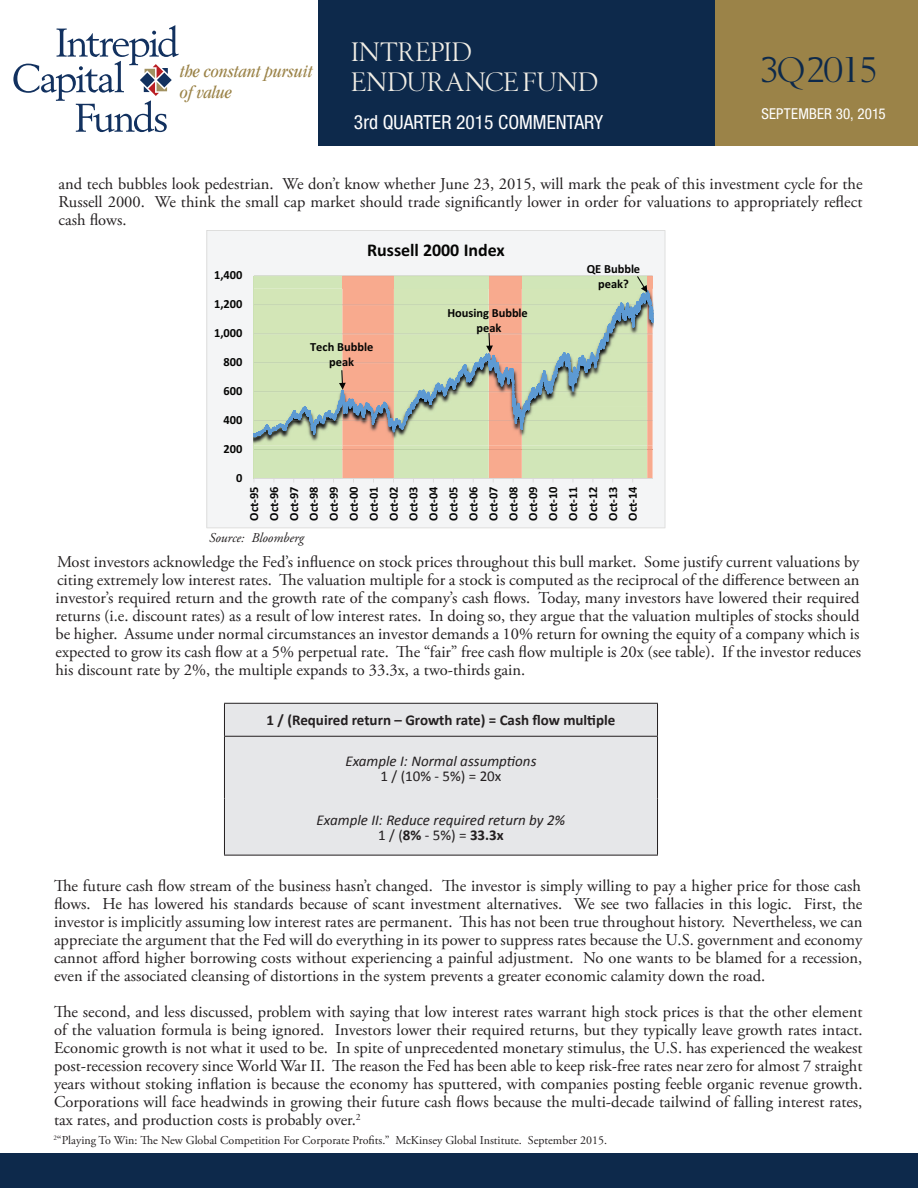
<style>
.page{position:relative;width:918px;height:1188px;background:#fff}
.page>*{position:absolute;margin:0;border:0;box-sizing:border-box;transform-origin:0 0}
.Quarter_Date{font:36px "OPTI Berling Agency";letter-spacing:-.05em;color:#0d294b}
.main_head{font:27px "OPTI Berling Agency";letter-spacing:-.005em;color:#f1eee6}
.t1{font:condensed 19.5px "Helvetica Neue";color:#fff}
.ital_head{font:italic condensed 18px "Garamond";color:#9b8348}
.t2{font:700 18px "Calibri";color:#050504}
.t3{font:16.5px/18px "Adobe Garamond Pro";color:#231f20;text-align:justify}
.t4{font:italic 15px "Calibri";color:#231f20}
.t5{font:700 15px "Calibri";color:#231f20}
.t6{font:15px "Calibri";color:#231f20}
.Date{font:condensed 15px "Helvetica Neue";letter-spacing:.015em;color:#fff}
.t7{font:italic 13.5px "Adobe Garamond Pro";color:#231f20}
.t8{font:700 12.45px/20px "Calibri";color:#050504;text-align:center}
.t9{font:12px "Adobe Garamond Pro";color:#231f20}
.s1{font-weight:700}
</style>
<div class="page">
<div style="left:0;top:1154px;width:918px;height:34px;background:#0d294b"></div>
<div style="left:715px;top:0;width:203px;height:146px;background:#9b8348"></div>
<div style="left:319px;top:0;width:396px;height:146px;background:#0d294b"></div>
<svg style="left:13px;top:25px;width:166px;height:107px"></svg>
<div style="left:225px;top:704px;width:432px;height:151px;background:#e6e7e9"></div>
<hr style="left:224px;top:704px;width:1px;height:32px;background:#231f20">
<hr style="left:224px;top:703px;width:434px;height:1px;background:#231f20">
<hr style="left:657px;top:704px;width:1px;height:32px;background:#231f20">
<hr style="left:224px;top:736px;width:434px;height:1px;background:#231f20">
<hr style="left:224px;top:737px;width:1px;height:62px;background:#231f20">
<hr style="left:657px;top:737px;width:1px;height:62px;background:#231f20">
<hr style="left:224px;top:799px;width:1px;height:56px;background:#231f20">
<hr style="left:657px;top:799px;width:1px;height:56px;background:#231f20">
<hr style="left:224px;top:855px;width:434px;height:1px;background:#231f20">
<svg style="left:206px;top:230px;width:459px;height:298px"></svg>
<svg style="left:339px;top:370px;width:7px;height:20px"></svg>
<svg style="left:486px;top:333px;width:7px;height:19px"></svg>
<svg style="left:254px;top:276px;width:399px;height:17px;background:#d9d7ad"></svg>
<p class="ital_head" style="left:180px;top:61px;width:134px">the constant pursuit</p>
<p class="ital_head" style="left:180px;top:82px;width:53px">of value</p>
<p class="main_head" style="left:351px;top:38px;width:122px">INTREPID</p>
<p class="main_head" style="left:351px;top:68px;width:249px">ENDURANCE FUND</p>
<p class="t1" style="left:354px;top:111px;width:251px">3rd QUARTER 2015 COMMENTARY</p>
<p class="Quarter_Date" style="left:760px;top:51px;width:120px">3Q 2015</p>
<p class="Date" style="left:761px;top:105px;width:126px">SEPTEMBER 30, 2015</p>
<p class="t3" style="left:58px;top:175px;width:806px">and tech bubbles look pedestrian. We don’t know whether June 23, 2015, will mark the peak of this investment cycle for the Russell 2000. We think the small cap market should trade significantly lower in order for valuations to appropriately reflect cash flows.</p>
<p class="t8" style="left:214px;top:265px;width:30px">1,400</p>
<p class="t8" style="left:214px;top:294px;width:30px">1,200</p>
<p class="t8" style="left:214px;top:323px;width:30px">1,000</p>
<p class="t8" style="left:224px;top:352px;width:20px">800</p>
<p class="t8" style="left:224px;top:381px;width:20px">600</p>
<p class="t8" style="left:224px;top:410px;width:20px">400</p>
<p class="t8" style="left:224px;top:439px;width:20px">200</p>
<p class="t8" style="left:236px;top:468px;width:8px">0</p>
<p class="t2" style="left:367px;top:239px;width:139px">Russell 2000 Index</p>
<p class="t8" style="left:310px;top:340px;width:65px;line-height:15.1px">Tech Bubble peak</p>
<p class="t8" style="left:447px;top:305px;width:82px;line-height:15.1px">Housing Bubble peak</p>
<p class="t8" style="left:587px;top:261px;width:55px;line-height:15.1px">QE Bubble peak?</p>
<p class="t8" style="left:244px;top:521px;width:36px;text-align:justify;rotate:-90deg">Oct-95<br>Oct-96<br>Oct-97<br>Oct-98<br>Oct-99<br>Oct-00<br>Oct-01<br>Oct-02<br>Oct-03<br>Oct-04<br>Oct-05<br>Oct-06<br>Oct-07<br>Oct-08<br>Oct-09<br>Oct-10<br>Oct-11<br>Oct-12<br>Oct-13<br>Oct-14</p>
<p class="t7" style="left:209px;top:530px;width:96px">Source: Bloomberg</p>
<p class="t3" style="left:56px;top:553px;width:807px">Most investors acknowledge the Fed’s influence on stock prices throughout this bull market. Some justify current valuations by citing extremely low interest rates. The valuation multiple for a stock is computed as the reciprocal of the difference between an investor’s required return and the growth rate of the company’s cash flows. Today, many investors have lowered their required returns (i.e. discount rates) as a result of low interest rates. In doing so, they argue that the valuation multiples of stocks should be higher. Assume under normal circumstances an investor demands a 10% return for owning the equity of a company which is expected to grow its cash flow at a 5% perpetual rate. The “fair” free cash flow multiple is 20x (see table). If the investor reduces his discount rate by 2%, the multiple expands to 33.3x, a two-thirds gain.</p>
<p class="t5" style="left:267px;top:711px;width:350px">1 / (Required return – Growth rate) = Cash flow multiple</p>
<p class="t4" style="left:345px;top:750px;width:193px">Example I: Normal assumptions</p>
<p class="t6" style="left:381px;top:766px;width:122px">1 / (10% - 5%) = 20x</p>
<p class="t4" style="left:317px;top:810px;width:250px">Example II: Reduce required return by 2%</p>
<p class="t6" style="left:378px;top:825px;width:127px">1 / (<span class="s1">8%</span> - 5%) = <span class="s1">33.3x</span></p>
<p class="t3" style="left:54px;top:877px;width:810px">The future cash flow stream of the business hasn’t changed. The investor is simply willing to pay a higher price for those cash flows. He has lowered his standards because of scant investment alternatives. We see two fallacies in this logic. First, the investor is implicitly assuming low interest rates are permanent. This has not been true throughout history. Nevertheless, we can appreciate the argument that the Fed will do everything in its power to suppress rates because the U.S. government and economy cannot afford higher borrowing costs without experiencing a painful adjustment. No one wants to be blamed for a recession, even if the associated cleansing of distortions in the system prevents a greater economic calamity down the road.</p>
<p class="t3" style="left:54px;top:1003px;width:810px">The second, and less discussed, problem with saying that low interest rates warrant high stock prices is that the other element of the valuation formula is being ignored. Investors lower their required returns, but they typically leave growth rates intact.<br>Economic growth is not what it used to be. In spite of unprecedented monetary stimulus, the U.S. has experienced the weakest post-recession recovery since World War II. The reason the Fed has been able to keep risk-free rates near zero for almost 7 straight years without stoking inflation is because the economy has sputtered, with companies posting feeble organic revenue growth.<br>Corporations will face headwinds in growing their future cash flows because the multi-decade tailwind of falling interest rates, tax rates, and production costs is probably over.<sup>2</sup></p>
<p class="t9" style="left:53px;top:1133px;width:555px"><sup>2</sup>“Playing To Win: The New Global Competition For Corporate Profits.” McKinsey Global Institute. September 2015.</p>
</div>
